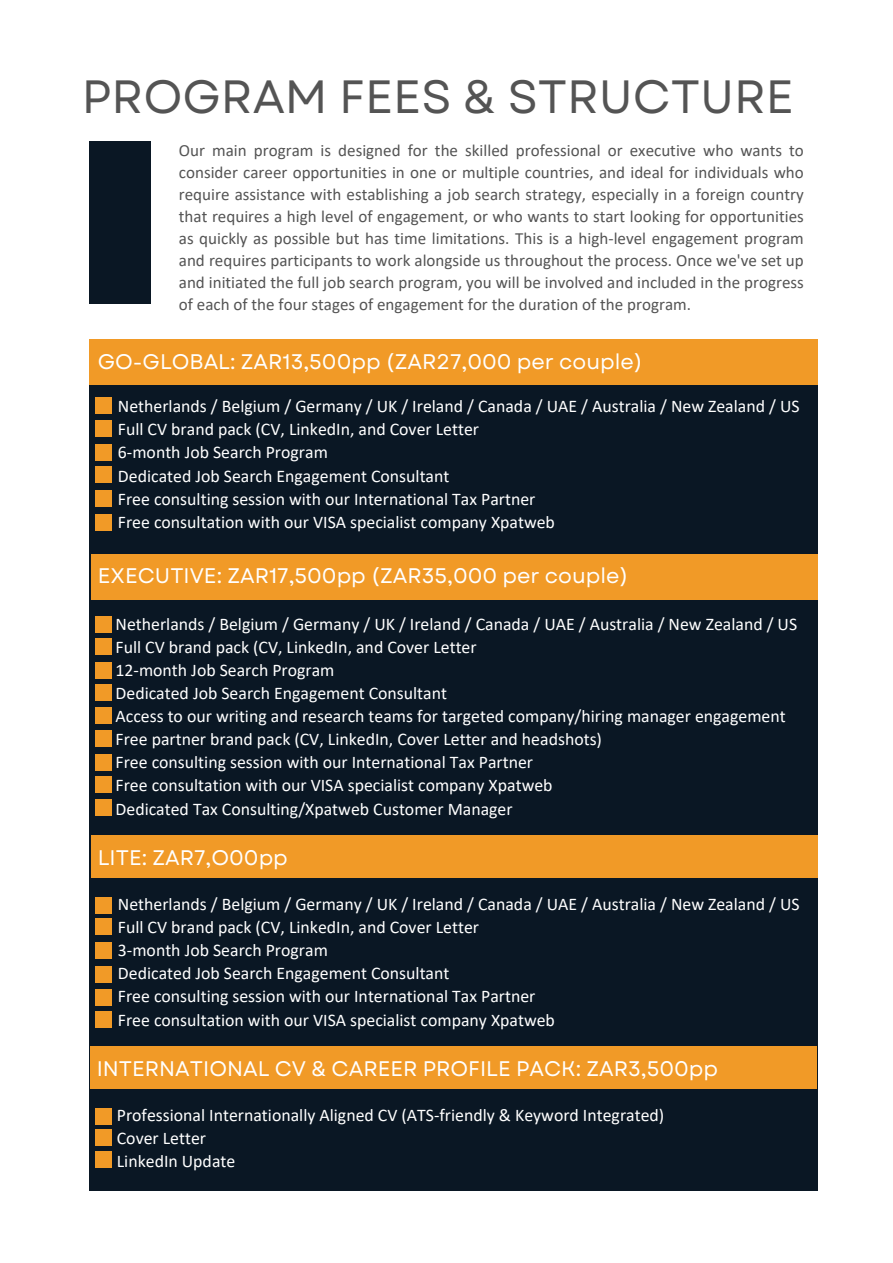
<style>
.page{position:relative;width:893px;height:1263px;background:#fff}
.page>*{position:absolute;margin:0;border:0;box-sizing:border-box;transform-origin:0 0}
.t1{font:46.58px "Garet";color:#545454}
.t2{font:21.08px "Garet";color:#fff}
.t3{font:17.77px "Calibri";color:#fff}
.t4{font:17.02px/21.9px "Calibri";color:#545454;text-align:justify}
</style>
<div class="page">
<div style="left:89px;top:142px;width:62px;height:162px;background:#0a1724"></div>
<div style="left:89px;top:377px;width:729px;height:813px;background:#0a1724"></div>
<div style="left:89px;top:339px;width:729px;height:45px;background:#f19a27"></div>
<div style="left:92px;top:554px;width:726px;height:45px;background:#f19a27"></div>
<div style="left:92px;top:836px;width:726px;height:42px;background:#f19a27"></div>
<div style="left:95px;top:397px;width:17px;height:17px;background:#f19a27"></div>
<div style="left:95px;top:421px;width:17px;height:16px;background:#f19a27"></div>
<div style="left:95px;top:445px;width:17px;height:16px;background:#f19a27"></div>
<div style="left:95px;top:467px;width:17px;height:16px;background:#f19a27"></div>
<div style="left:95px;top:491px;width:17px;height:16px;background:#f19a27"></div>
<div style="left:95px;top:515px;width:17px;height:16px;background:#f19a27"></div>
<div style="left:95px;top:617px;width:17px;height:16px;background:#f19a27"></div>
<div style="left:95px;top:638px;width:17px;height:16px;background:#f19a27"></div>
<div style="left:95px;top:662px;width:17px;height:16px;background:#f19a27"></div>
<div style="left:95px;top:684px;width:17px;height:16px;background:#f19a27"></div>
<div style="left:95px;top:707px;width:17px;height:17px;background:#f19a27"></div>
<div style="left:95px;top:731px;width:17px;height:16px;background:#f19a27"></div>
<div style="left:95px;top:897px;width:17px;height:16px;background:#f19a27"></div>
<div style="left:95px;top:918px;width:17px;height:17px;background:#f19a27"></div>
<div style="left:95px;top:942px;width:17px;height:17px;background:#f19a27"></div>
<div style="left:95px;top:966px;width:17px;height:16px;background:#f19a27"></div>
<div style="left:95px;top:990px;width:17px;height:16px;background:#f19a27"></div>
<div style="left:95px;top:1011px;width:17px;height:17px;background:#f19a27"></div>
<div style="left:95px;top:754px;width:17px;height:16px;background:#f19a27"></div>
<div style="left:95px;top:776px;width:17px;height:16px;background:#f19a27"></div>
<div style="left:95px;top:799px;width:17px;height:17px;background:#f19a27"></div>
<div style="left:90px;top:1047px;width:727px;height:42px;background:#f19a27"></div>
<div style="left:95px;top:1108px;width:17px;height:16px;background:#f19a27"></div>
<div style="left:95px;top:1129px;width:17px;height:16px;background:#f19a27"></div>
<div style="left:95px;top:1151px;width:17px;height:16px;background:#f19a27"></div>
<h1 class="t1" style="left:82px;top:63px;width:713px">PROGRAM FEES &amp; STRUCTURE</h1>
<p class="t4" style="left:179px;top:141px;width:626px">Our main program is designed for the skilled professional or executive who wants to consider career opportunities in one or multiple countries, and ideal for individuals who require assistance with establishing a job search strategy, especially in a foreign country that requires a high level of engagement, or who wants to start looking for opportunities as quickly as possible but has time limitations. This is a high-level engagement program and requires participants to work alongside us throughout the process. Once we've set up and initiated the full job search program, you will be involved and included in the progress of each of the four stages of engagement for the duration of the program.</p>
<p class="t2" style="left:98px;top:346px;width:546px">GO-GLOBAL: ZAR13,500pp (ZAR27,000 per couple)</p>
<h2 class="t3" style="left:118px;top:399px;width:683px">Netherlands / Belgium / Germany / UK / Ireland / Canada / UAE / Australia / New Zealand / US</h2>
<p class="t3" style="left:118px;top:422px;width:362px">Full CV brand pack (CV, LinkedIn, and Cover Letter</p>
<p class="t3" style="left:118px;top:445px;width:211px">6-month Job Search Program</p>
<p class="t3" style="left:118px;top:468px;width:333px">Dedicated Job Search Engagement Consultant</p>
<p class="t3" style="left:118px;top:491px;width:419px">Free consulting session with our International Tax Partner</p>
<p class="t3" style="left:118px;top:514px;width:438px">Free consultation with our VISA specialist company Xpatweb</p>
<p class="t2" style="left:98px;top:561px;width:532px">EXECUTIVE: ZAR17,500pp (ZAR35,000 per couple)</p>
<h2 class="t3" style="left:116px;top:617px;width:683px">Netherlands / Belgium / Germany / UK / Ireland / Canada / UAE / Australia / New Zealand / US</h2>
<p class="t3" style="left:116px;top:640px;width:362px">Full CV brand pack (CV, LinkedIn, and Cover Letter</p>
<p class="t3" style="left:116px;top:663px;width:220px">12-month Job Search Program</p>
<p class="t3" style="left:116px;top:686px;width:333px">Dedicated Job Search Engagement Consultant</p>
<p class="t3" style="left:116px;top:709px;width:671px">Access to our writing and research teams for targeted company/hiring manager engagement</p>
<p class="t3" style="left:116px;top:732px;width:488px">Free partner brand pack (CV, LinkedIn, Cover Letter and headshots)</p>
<p class="t3" style="left:116px;top:755px;width:419px">Free consulting session with our International Tax Partner</p>
<p class="t3" style="left:116px;top:778px;width:438px">Free consultation with our VISA specialist company Xpatweb</p>
<p class="t3" style="left:116px;top:801px;width:399px">Dedicated Tax Consulting/Xpatweb Customer Manager</p>
<p class="t2" style="left:98px;top:843px;width:191px">LITE: ZAR7,O00pp</p>
<h2 class="t3" style="left:118px;top:897px;width:683px">Netherlands / Belgium / Germany / UK / Ireland / Canada / UAE / Australia / New Zealand / US</h2>
<p class="t3" style="left:118px;top:920px;width:362px">Full CV brand pack (CV, LinkedIn, and Cover Letter</p>
<p class="t3" style="left:118px;top:943px;width:211px">3-month Job Search Program</p>
<p class="t3" style="left:118px;top:966px;width:333px">Dedicated Job Search Engagement Consultant</p>
<p class="t3" style="left:118px;top:989px;width:419px">Free consulting session with our International Tax Partner</p>
<p class="t3" style="left:118px;top:1012px;width:438px">Free consultation with our VISA specialist company Xpatweb</p>
<p class="t2" style="left:97px;top:1054px;width:623px">INTERNATIONAL CV &amp; CAREER PROFILE PACK: ZAR3,500pp</p>
<h2 class="t3" style="left:117px;top:1108px;width:549px">Professional Internationally Aligned CV (ATS-friendly &amp; Keyword Integrated)</h2>
<p class="t3" style="left:117px;top:1131px;width:91px">Cover Letter</p>
<p class="t3" style="left:117px;top:1154px;width:120px">LinkedIn Update</p>
</div>
